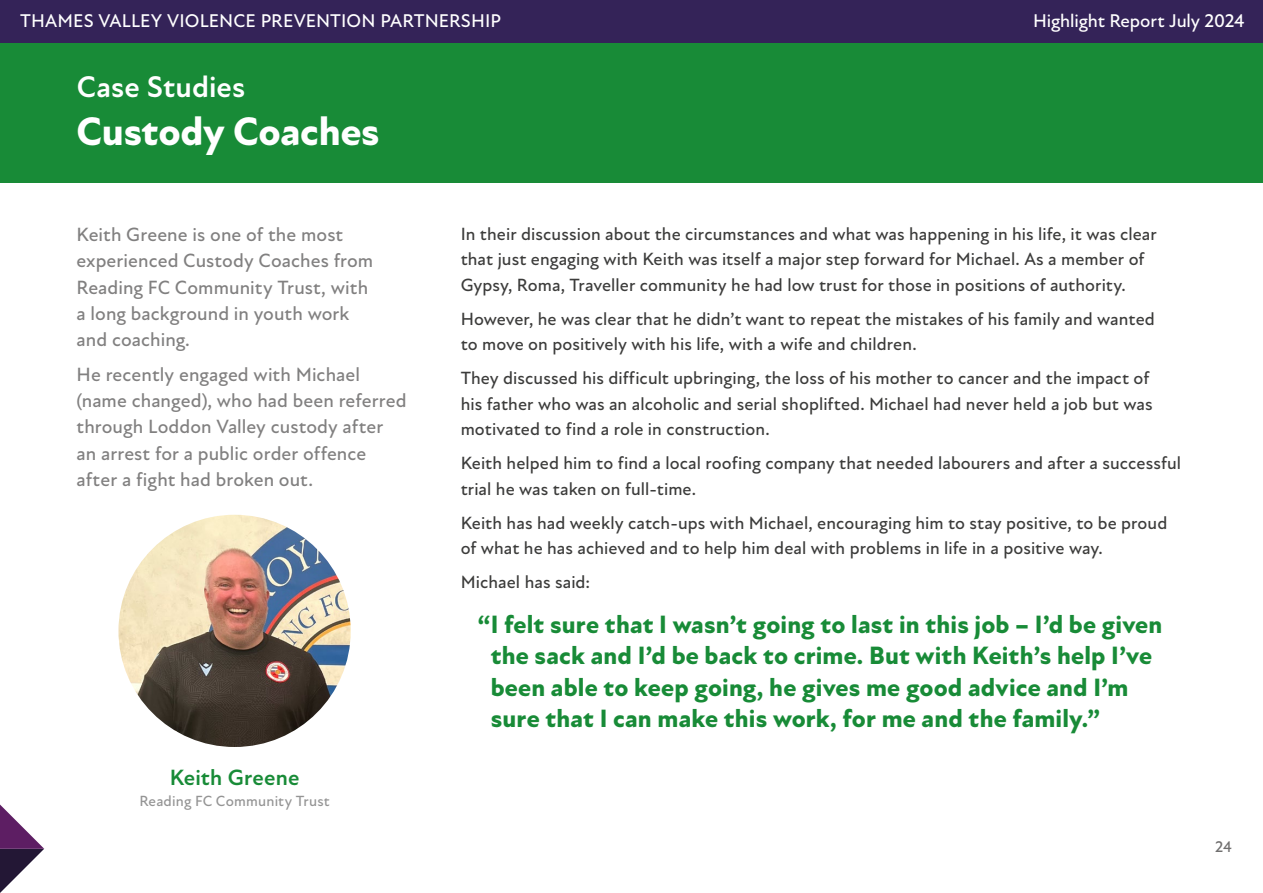
<style>
.page{position:relative;width:1263px;height:893px;background:#fff}
.page>*{position:absolute;margin:0;border:0;box-sizing:border-box;transform-origin:0 0}
.H1__white{font:800 40.5px "New Atten";letter-spacing:-.005em;color:#fff}
.Body_text{font:700 30.3px "New Atten";letter-spacing:.005em;color:#fff}
.pull-quote{font:800 25.5px/31.5px "New Atten";letter-spacing:.005em;color:#188b37}
.Body_text-2{font:700 22.5px "New Atten";letter-spacing:.005em;color:#188b37}
.Intro{font:500 19.5px/26.2px "New Atten";letter-spacing:.005em;color:#818080}
.t1{font:500 18.75px "New Atten";color:#fff}
.Body_text-3{font:500 18px/25.5px "New Atten";letter-spacing:.005em;color:#3c3c3b}
.t2{font:500 15.75px "New Atten";color:#706f6f}
.Body_text-4{font:500 15px "New Atten";letter-spacing:.01em;color:#949494}
</style>
<div class="page">
<div style="left:0;top:43px;width:1263px;height:140px;background:#188b37"></div>
<img style="left:118px;top:515px;width:233px;height:232px;border-radius:116px">
<div style="left:0;top:0;width:1263px;height:43px;background:#342358"></div>
<svg style="left:0;top:804px;width:44px;height:89px"></svg>
<p class="t1" style="left:20px;top:10px;width:482px">THAMES VALLEY VIOLENCE PREVENTION PARTNERSHIP</p>
<p class="Body_text" style="left:77px;top:69px;width:170px">Case Studies</p>
<p class="H1__white" style="left:77px;top:107px;width:305px">Custody Coaches</p>
<p class="t1" style="left:1033px;top:10px;width:213px">Highlight Report July 2024</p>
<p class="Intro" style="left:77px;top:222px;width:298px">Keith Greene is one of the most experienced Custody Coaches from<br>Reading FC Community Trust, with a long background in youth work and coaching.</p>
<p class="Intro" style="left:77px;top:361px;width:331px">He recently engaged with Michael (name changed), who had been referred through Loddon Valley custody after an arrest for a public order offence after a fight had broken out.</p>
<p class="Body_text-2" style="left:170px;top:764px;width:131px">Keith Greene</p>
<p class="Body_text-4" style="left:139px;top:792px;width:192px">Reading FC Community Trust</p>
<p class="Body_text-3" style="left:461px;top:221px;width:698px">In their discussion about the circumstances and what was happening in his life, it was clear that just engaging with Keith was itself a major step forward for Michael. As a member of<br>Gypsy, Roma, Traveller community he had low trust for those in positions of authority.</p>
<p class="Body_text-3" style="left:461px;top:306px;width:696px">However, he was clear that he didn’t want to repeat the mistakes of his family and wanted to move on positively with his life, with a wife and children.</p>
<p class="Body_text-3" style="left:461px;top:366px;width:693px">They discussed his difficult upbringing, the loss of his mother to cancer and the impact of his father who was an alcoholic and serial shoplifted. Michael had never held a job but was motivated to find a role in construction.</p>
<p class="Body_text-3" style="left:461px;top:451px;width:722px">Keith helped him to find a local roofing company that needed labourers and after a successful trial he was taken on full-time.</p>
<p class="Body_text-3" style="left:461px;top:510px;width:708px">Keith has had weekly catch-ups with Michael, encouraging him to stay positive, to be proud of what he has achieved and to help him deal with problems in life in a positive way.</p>
<p class="Body_text-3" style="left:461px;top:570px;width:131px">Michael has said:</p>
<p class="pull-quote" style="left:491px;top:609px;width:673px;text-indent:-13px">“I felt sure that I wasn’t going to last in this job – I’d be given the sack and I’d be back to crime. But with Keith’s help I’ve been able to keep going, he gives me good advice and I’m sure that I can make this work, for me and the family.”</p>
<p class="t2" style="left:1215px;top:838px;width:18px">24</p>
</div>
